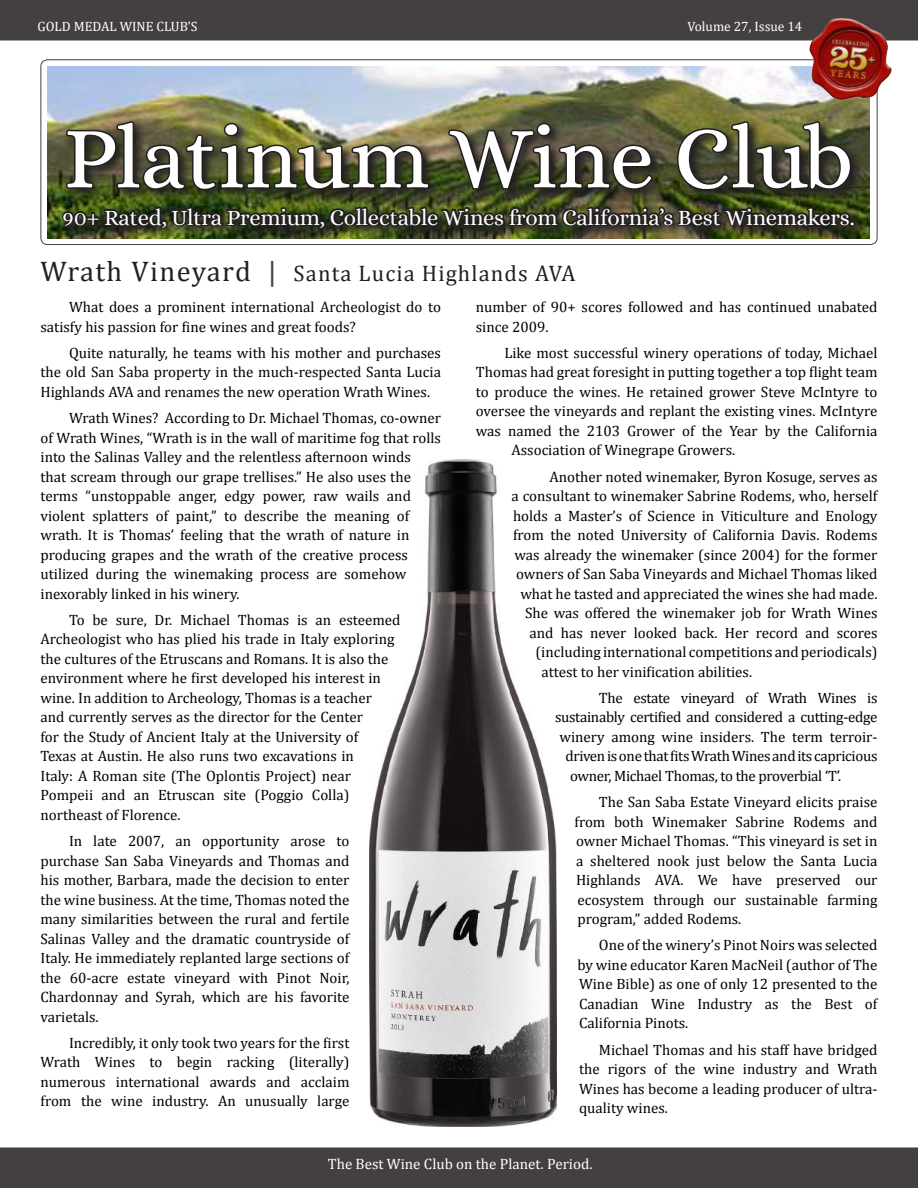
<style>
.page{position:relative;width:918px;height:1188px;background:#fff}
.page>*{position:absolute;margin:0;border:0;box-sizing:border-box;transform-origin:0 0}
.t1{font:88.5px "Alice";letter-spacing:-.005em;color:#fff}
.t2{font:22.5px "Alice";letter-spacing:-.01em;color:#fff}
.t3{font:22.5px "Cambria";letter-spacing:.05em;color:#231f20}
.t4{font:15px/19.5px "Cambria";color:#000;text-align:justify}
.t5{font:15px "Cambria";letter-spacing:-.02em;color:#000}
.t6{font:15px "Cambria";color:#fff}
.t7{font:13.5px "Cambria";color:#fff}
.s1{font-size:28.5px}
.s2{font-size:28.5px;color:#44403f}
</style>
<div class="page">
<img style="left:370px;top:460px;width:187px;height:667px">
<div style="left:0;top:1148px;width:918px;height:40px;background:#44403f"></div>
<div style="left:40px;top:59px;width:838px;height:186px;border:1px solid #44403f;border-radius:7px"></div>
<div style="left:0;top:0;width:918px;height:40px;background:#44403f"></div>
<img style="left:47px;top:66px;width:822px;height:172px">
<img style="left:809px;top:18px;width:83px;height:82px">
<img style="left:830px;top:47px;width:19px;height:22px">
<svg style="left:64px;top:118px;width:800px;height:85px"></svg>
<img style="left:60px;top:119px;width:797px;height:120px">
<p class="t7" style="left:38px;top:19px;width:162px">GOLD MEDAL WINE CLUB’S</p>
<p class="t7" style="left:688px;top:19px;width:116px">Volume 27, Issue 14</p>
<h1 class="t1" style="left:64px;top:111px;width:791px">Platinum Wine Club</h1>
<h2 class="t2" style="left:63px;top:205px;width:794px">90+ Rated, Ultra Premium, Collectable Wines from California’s Best Winemakers.</h2>
<h2 class="t3" style="left:40px;top:260px;width:537px"><span class="s1">Wrath Vineyard</span> <span class="s2">|</span> Santa Lucia Highlands AVA</h2>
<p class="t4" style="left:40px;top:297px;width:402px;text-indent:28px">What does a prominent international Archeologist do to satisfy his passion for fine wines and great foods?</p>
<p class="t4" style="left:40px;top:343px;width:402px;text-indent:28px">Quite naturally, he teams with his mother and purchases the old San Saba property in the much-respected Santa Lucia Highlands AVA and renames the new operation Wrath Wines.</p>
<p class="t4" style="left:40px;top:408px;width:402px;text-align:left;text-indent:28px">Wrath Wines? According to Dr. Michael Thomas, co-owner of Wrath Wines, “Wrath is in the wall of maritime fog that rolls into the Salinas Valley and the relentless afternoon winds<br>that scream through our grape trellises.” He also uses the terms “unstoppable anger, edgy power, raw wails and violent splatters of paint,” to describe the meaning of wrath. It is Thomas’ feeling that the wrath of nature in producing grapes and the wrath of the creative process utilized during the winemaking process are somehow inexorably linked in his winery.</p>
<p class="t4" style="left:40px;top:610px;width:362px;text-align:left;text-indent:28px">To be sure, Dr. Michael Thomas is an esteemed Archeologist who has plied his trade in Italy exploring the cultures of the Etruscans and Romans. It is also the environment where he first developed his interest in wine. In addition to Archeology, Thomas is a teacher<br>and currently serves as the director for the Center<br>for the Study of Ancient Italy at the University of<br>Texas at Austin. He also runs two excavations in<br>Italy: A Roman site (The Oplontis Project) near Pompeii and an Etruscan site (Poggio Colla) northeast of Florence.</p>
<p class="t4" style="left:40px;top:831px;width:311px;text-indent:28px">In late 2007, an opportunity arose to purchase San Saba Vineyards and Thomas and his mother, Barbara, made the decision to enter the wine business. At the time, Thomas noted the many similarities between the rural and fertile Salinas Valley and the dramatic countryside of Italy. He immediately replanted large sections of the 60-acre estate vineyard with Pinot Noir, Chardonnay and Syrah, which are his favorite varietals.</p>
<p class="t4" style="left:40px;top:1033px;width:311px;text-indent:28px">Incredibly, it only took two years for the first Wrath Wines to begin racking (literally) numerous international awards and acclaim from the wine industry. An unusually large</p>
<p class="t4" style="left:476px;top:297px;width:403px">number of 90+ scores followed and has continued unabated since 2009.</p>
<p class="t4" style="left:504px;top:343px;width:375px">Like most successful winery operations of today, Michael</p>
<p class="t4" style="left:476px;top:363px;width:403px">Thomas had great foresight in putting together a top flight team</p>
<p class="t4" style="left:476px;top:382px;width:403px">to produce the wines. He retained grower Steve McIntyre to</p>
<p class="t4" style="left:476px;top:402px;width:403px">oversee the vineyards and replant the existing vines. McIntyre</p>
<p class="t4" style="left:476px;top:421px;width:403px">was named the 2103 Grower of the Year by the California</p>
<p class="t4" style="left:512px;top:441px;width:225px">Association of Winegrape Growers.</p>
<p class="t4" style="left:549px;top:467px;width:330px">Another noted winemaker, Byron Kosuge, serves as</p>
<p class="t4" style="left:512px;top:486px;width:368px">a consultant to winemaker Sabrine Rodems, who, herself</p>
<p class="t4" style="left:513px;top:506px;width:366px">holds a Master’s of Science in Viticulture and Enology</p>
<p class="t4" style="left:513px;top:525px;width:366px">from the noted University of California Davis. Rodems</p>
<p class="t4" style="left:514px;top:545px;width:365px">was already the winemaker (since 2004) for the former</p>
<p class="t4" style="left:516px;top:564px;width:363px">owners of San Saba Vineyards and Michael Thomas liked</p>
<p class="t4" style="left:520px;top:584px;width:359px">what he tasted and appreciated the wines she had made.</p>
<p class="t4" style="left:525px;top:603px;width:354px">She was offered the winemaker job for Wrath Wines</p>
<p class="t4" style="left:530px;top:623px;width:350px">and has never looked back. Her record and scores</p>
<p class="t4" style="left:536px;top:642px;width:344px">(including international competitions and periodicals)</p>
<p class="t4" style="left:542px;top:662px;width:212px">attest to her vinification abilities.</p>
<p class="t5" style="left:599px;top:689px;width:280px">The estate vineyard of Wrath Wines is</p>
<p class="t5" style="left:555px;top:709px;width:324px">sustainably certified and considered a cutting-edge</p>
<p class="t4" style="left:560px;top:727px;width:320px">winery among wine insiders. The term terroir-</p>
<p class="t5" style="left:566px;top:748px;width:314px">driven is one that fits Wrath Wines and its capricious</p>
<p class="t5" style="left:570px;top:767px;width:273px">owner, Michael Thomas, to the proverbial ‘T’.</p>
<p class="t4" style="left:574px;top:792px;width:305px;text-indent:24px">The San Saba Estate Vineyard elicits praise from both Winemaker Sabrine Rodems and owner Michael Thomas. “This vineyard is set in a sheltered nook just below the Santa Lucia Highlands AVA. We have preserved our ecosystem through our sustainable farming program,” added Rodems.</p>
<p class="t4" style="left:578px;top:936px;width:302px;text-indent:21px">One of the winery’s Pinot Noirs was selected by wine educator Karen MacNeil (author of The Wine Bible) as one of only 12 presented to the Canadian Wine Industry as the Best of California Pinots.</p>
<p class="t4" style="left:579px;top:1040px;width:300px;text-indent:20px">Michael Thomas and his staff have bridged the rigors of the wine industry and Wrath Wines has become a leading producer of ultra&shy;quality wines.</p>
<p class="t6" style="left:328px;top:1155px;width:266px">The Best Wine Club on the Planet. Period.</p>
</div>
